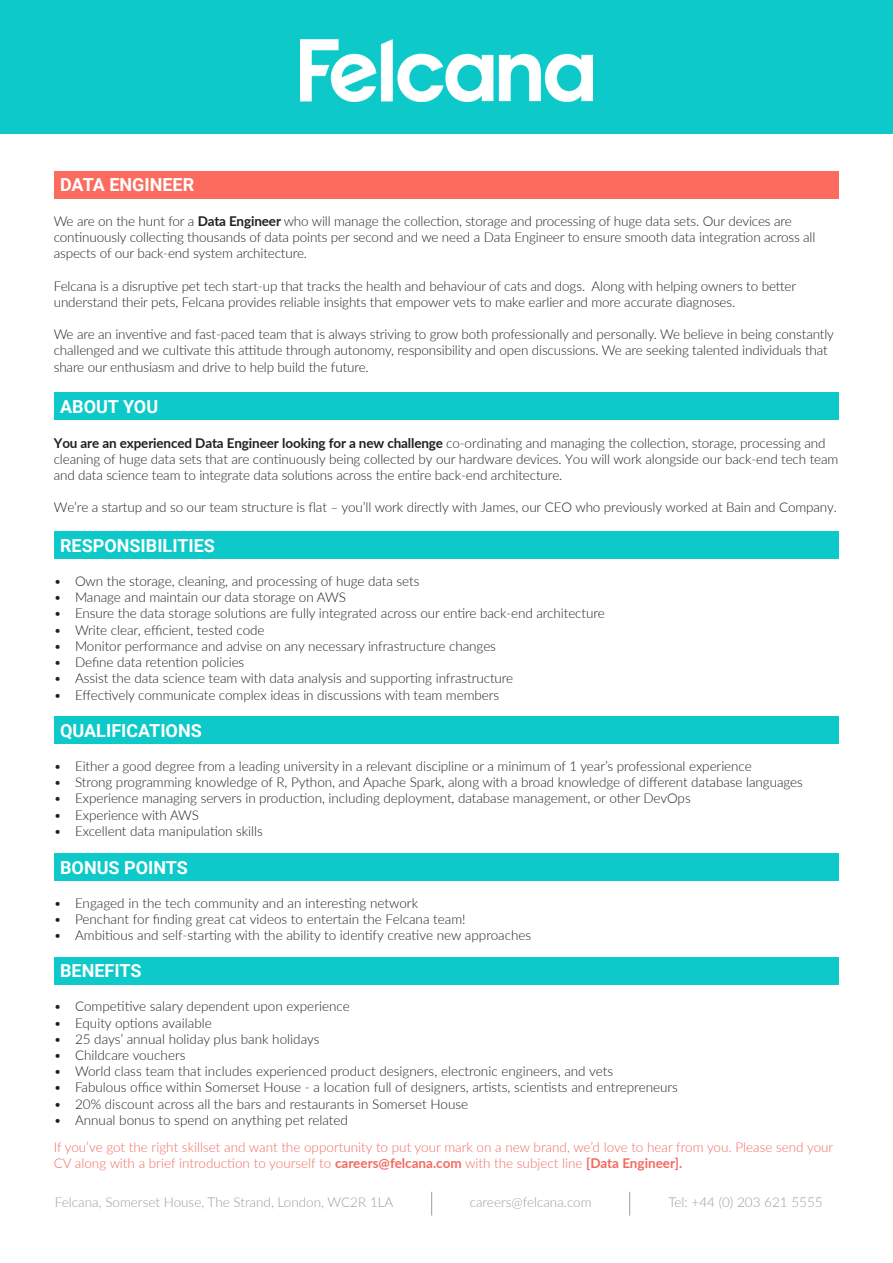
<style>
.page{position:relative;width:893px;height:1263px;background:#fff}
.page>*{position:absolute;margin:0;border:0;box-sizing:border-box;transform-origin:0 0}
.t1{font:700 18px "Roboto";color:#fff}
.t2{font:300 13.5px/16.2px "Lato";letter-spacing:-.01em;color:#231f20}
.t3{font:300 13.5px/16.2px "Lato";color:#f26a60}
.t4{font:300 13.5px "Lato";color:#9c9c9c}
.s1{font-weight:700}
</style>
<div class="page">
<div style="left:0;top:0;width:893px;height:133px;background:#0dc9c9"></div>
<img style="left:300px;top:39px;width:292px;height:62px">
<div style="left:54px;top:171px;width:785px;height:28px;background:#fb6c5f"></div>
<div style="left:54px;top:392px;width:785px;height:28px;background:#0dc9c9"></div>
<div style="left:54px;top:532px;width:785px;height:27px;background:#0dc9c9"></div>
<div style="left:54px;top:716px;width:785px;height:28px;background:#0dc9c9"></div>
<div style="left:54px;top:853px;width:785px;height:28px;background:#0dc9c9"></div>
<div style="left:54px;top:957px;width:785px;height:27px;background:#0dc9c9"></div>
<svg style="left:431px;top:1192px;width:1px;height:23px"></svg>
<svg style="left:629px;top:1192px;width:1px;height:23px"></svg>
<p class="t1" style="left:60px;top:172px;width:136px">DATA ENGINEER</p>
<p class="t2" style="left:54px;top:212px;width:763px">We are on the hunt for a <span class="s1">Data Engineer</span> who will manage the collection, storage and processing of huge data sets. Our devices are continuously collecting thousands of data points per second and we need a Data Engineer to ensure smooth data integration across all aspects of our back-end system architecture.</p>
<p class="t2" style="left:54px;top:277px;width:744px">Felcana is a disruptive pet tech start-up that tracks the health and behaviour of cats and dogs. Along with helping owners to better understand their pets, Felcana provides reliable insights that empower vets to make earlier and more accurate diagnoses.</p>
<p class="t2" style="left:54px;top:326px;width:782px">We are an inventive and fast-paced team that is always striving to grow both professionally and personally. We believe in being constantly challenged and we cultivate this attitude through autonomy, responsibility and open discussions. We are seeking talented individuals that share our enthusiasm and drive to help build the future.</p>
<p class="t1" style="left:60px;top:394px;width:100px">ABOUT YOU</p>
<p class="t2" style="left:54px;top:434px;width:786px"><span class="s1">You are an experienced Data Engineer looking for a new challenge</span> co-ordinating and managing the collection, storage, processing and cleaning of huge data sets that are continuously being collected by our hardware devices. You will work alongside our back-end tech team and data science team to integrate data solutions across the entire back-end architecture.</p>
<p class="t2" style="left:54px;top:499px;width:785px">We’re a startup and so our team structure is flat – you’ll work directly with James, our CEO who previously worked at Bain and Company.</p>
<p class="t1" style="left:60px;top:533px;width:156px">RESPONSIBILITIES</p>
<p class="t2" style="left:54px;top:573px;width:367px">• Own the storage, cleaning, and processing of huge data sets</p>
<p class="t2" style="left:54px;top:589px;width:294px">• Manage and maintain our data storage on AWS</p>
<p class="t2" style="left:54px;top:605px;width:553px">• Ensure the data storage solutions are fully integrated across our entire back-end architecture</p>
<p class="t2" style="left:54px;top:621px;width:212px">• Write clear, efficient, tested code</p>
<p class="t2" style="left:54px;top:637px;width:444px">• Monitor performance and advise on any necessary infrastructure changes</p>
<p class="t2" style="left:54px;top:654px;width:192px">• Define data retention policies</p>
<p class="t2" style="left:54px;top:670px;width:461px">• Assist the data science team with data analysis and supporting infrastructure</p>
<p class="t2" style="left:54px;top:686px;width:447px">• Effectively communicate complex ideas in discussions with team members</p>
<p class="t1" style="left:60px;top:718px;width:143px">QUALIFICATIONS</p>
<p class="t2" style="left:54px;top:757px;width:699px">• Either a good degree from a leading university in a relevant discipline or a minimum of 1 year’s professional experience</p>
<p class="t2" style="left:54px;top:774px;width:751px">• Strong programming knowledge of R, Python, and Apache Spark, along with a broad knowledge of different database languages</p>
<p class="t2" style="left:54px;top:790px;width:638px">• Experience managing servers in production, including deployment, database management, or other DevOps</p>
<p class="t2" style="left:54px;top:806px;width:147px">• Experience with AWS</p>
<p class="t2" style="left:54px;top:822px;width:211px">• Excellent data manipulation skills</p>
<p class="t1" style="left:60px;top:855px;width:129px">BONUS POINTS</p>
<p class="t2" style="left:54px;top:894px;width:366px">• Engaged in the tech community and an interesting network</p>
<p class="t2" style="left:54px;top:911px;width:413px">• Penchant for finding great cat videos to entertain the Felcana team!</p>
<p class="t2" style="left:54px;top:927px;width:479px">• Ambitious and self-starting with the ability to identify creative new approaches</p>
<p class="t1" style="left:60px;top:958px;width:83px">BENEFITS</p>
<p class="t2" style="left:54px;top:998px;width:298px">• Competitive salary dependent upon experience</p>
<p class="t2" style="left:54px;top:1014px;width:160px">• Equity options available</p>
<p class="t2" style="left:54px;top:1030px;width:267px">• 25 days’ annual holiday plus bank holidays</p>
<p class="t2" style="left:54px;top:1046px;width:133px">• Childcare vouchers</p>
<p class="t2" style="left:54px;top:1063px;width:561px">• World class team that includes experienced product designers, electronic engineers, and vets</p>
<p class="t2" style="left:54px;top:1079px;width:626px">• Fabulous office within Somerset House - a location full of designers, artists, scientists and entrepreneurs</p>
<p class="t2" style="left:54px;top:1095px;width:416px">• 20% discount across all the bars and restaurants in Somerset House</p>
<p class="t2" style="left:54px;top:1111px;width:296px">• Annual bonus to spend on anything pet related</p>
<p class="t3" style="left:54px;top:1139px;width:781px">If you’ve got the right skillset and want the opportunity to put your mark on a new brand, we’d love to hear from you. Please send your<br>CV along with a brief introduction to yourself to <span class="s1">careers@felcana.com</span> with the subject line <span class="s1">[Data Engineer].</span></p>
<p class="t4" style="left:55px;top:1192px;width:340px">Felcana, Somerset House, The Strand, London, WC2R 1LA</p>
<p class="t4" style="left:470px;top:1192px;width:123px">careers@felcana.com</p>
<p class="t4" style="left:668px;top:1192px;width:156px">Tel: +44 (0) 203 621 5555</p>
</div>
